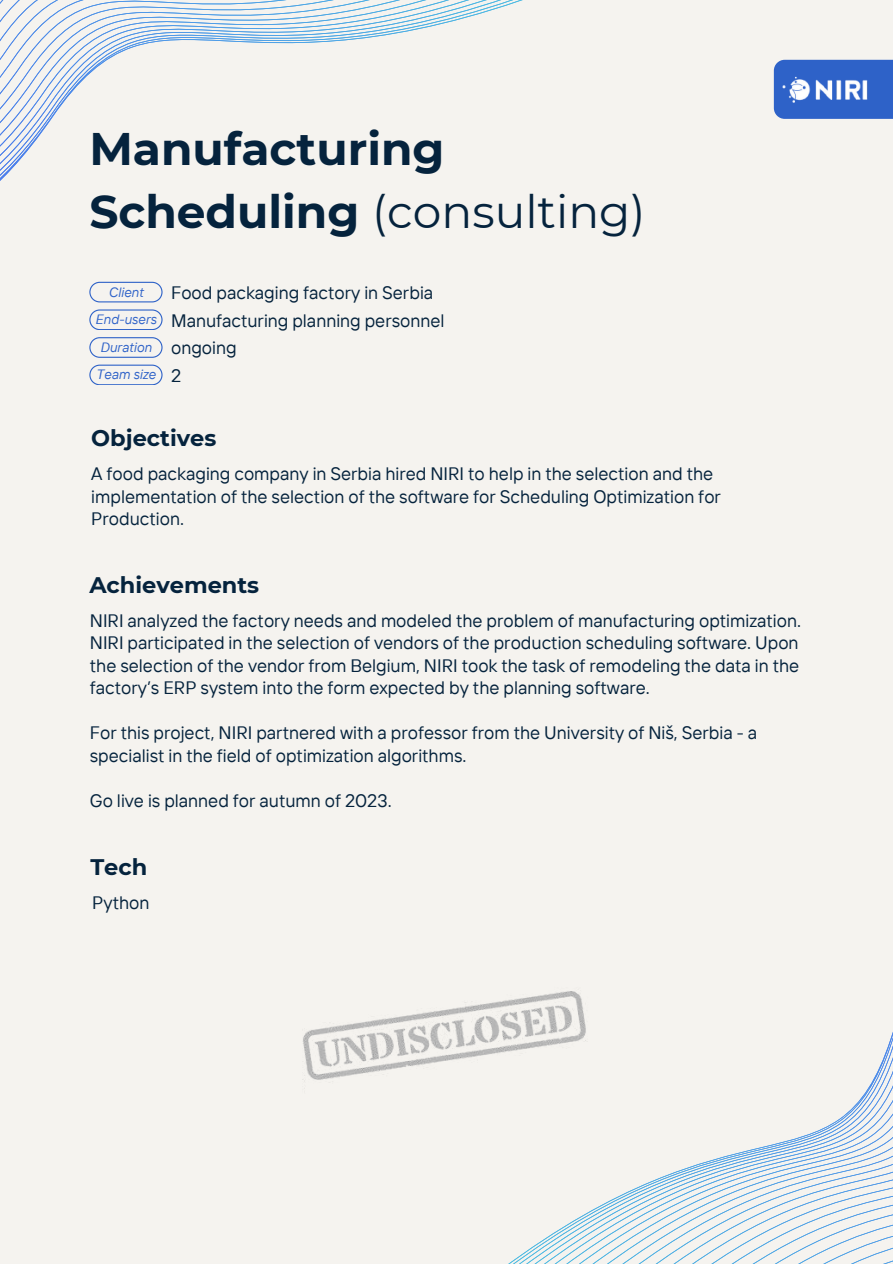
<style>
.page{position:relative;width:893px;height:1264px;background:#fff}
.page>*{position:absolute;margin:0;border:0;box-sizing:border-box;transform-origin:0 0}
.t1{font:700 45.6px/63px "Montserrat";color:#05233d}
.t2{font:700 22.5px "Montserrat";color:#05233d}
.t3{font:18px/22.5px "TT Interphases";color:#05233d}
.t4{font:italic 13.5px "TT Interphases";color:#2e62c8}
.s1{font-weight:400}
</style>
<div class="page">
<div style="left:0;top:0;width:892px;height:1263px;background:#f5f3ef"></div>
<div style="left:773px;top:60px;width:119px;height:59px;background:#2e62c8"></div>
<img style="left:782px;top:76px;width:86px;height:27px">
<svg style="left:0;top:0;width:782px;height:385px"></svg>
<svg style="left:509px;top:1035px;width:383px;height:228px"></svg>
<img style="left:302px;top:991px;width:292px;height:102px">
<h1 class="t1" style="left:89px;top:117px;width:557px">Manufacturing<br>Scheduling <span class="s1">(consulting)</span></h1>
<p class="t4" style="left:108px;top:283px;width:37px">Client</p>
<p class="t3" style="left:171px;top:281px;width:263px">Food packaging factory in Serbia</p>
<p class="t4" style="left:95px;top:311px;width:63px">End-users</p>
<p class="t3" style="left:171px;top:308px;width:275px">Manufacturing planning personnel</p>
<p class="t4" style="left:100px;top:338px;width:53px">Duration</p>
<p class="t3" style="left:171px;top:336px;width:67px">ongoing</p>
<p class="t4" style="left:96px;top:366px;width:61px">Team size</p>
<p class="t3" style="left:171px;top:364px;width:12px">2</p>
<p class="t2" style="left:91px;top:424px;width:127px">Objectives</p>
<p class="t3" style="left:91px;top:462px;width:631px">A food packaging company in Serbia hired NIRI to help in the selection and the implementation of the selection of the software for Scheduling Optimization for<br>Production.</p>
<p class="t2" style="left:89px;top:571px;width:171px">Achievements</p>
<p class="t3" style="left:90px;top:609px;width:712px">NIRI analyzed the factory needs and modeled the problem of manufacturing optimization.<br>NIRI participated in the selection of vendors of the production scheduling software. Upon the selection of the vendor from Belgium, NIRI took the task of remodeling the data in the factory’s ERP system into the form expected by the planning software.</p>
<p class="t3" style="left:90px;top:721px;width:668px">For this project, NIRI partnered with a professor from the University of Niš, Serbia - a specialist in the field of optimization algorithms.</p>
<p class="t3" style="left:90px;top:789px;width:303px">Go live is planned for autumn of 2023.</p>
<p class="t2" style="left:90px;top:852px;width:58px">Tech</p>
<p class="t3" style="left:92px;top:890px;width:59px">Python</p>
</div>
